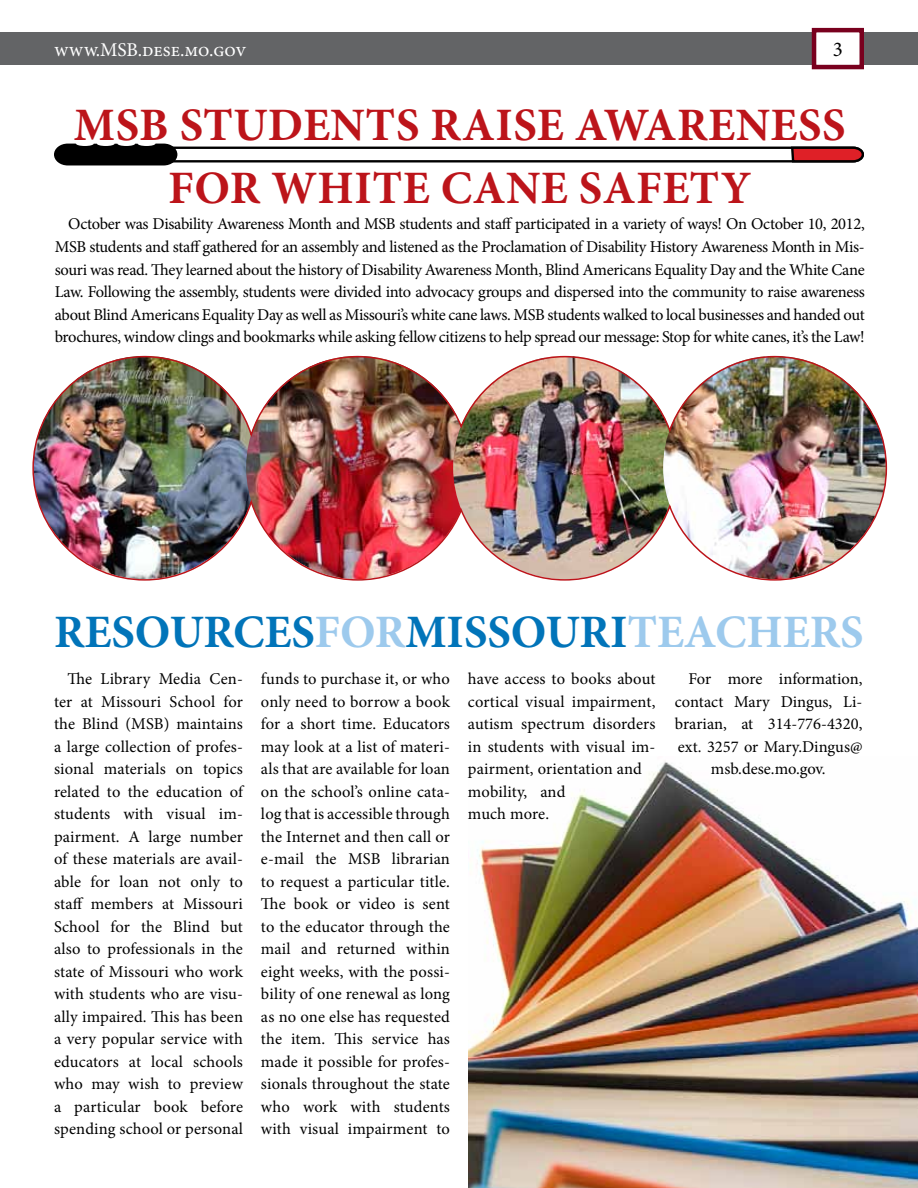
<style>
.page{position:relative;width:918px;height:1188px;background:#fff}
.page>*{position:absolute;margin:0;border:0;box-sizing:border-box;transform-origin:0 0}
.t1{font:700 46.5px "Minion Pro";letter-spacing:.01em;color:#bc141a}
.t2{font:700 46.5px "Minion Pro";letter-spacing:-.005em;color:#0174b9}
.t3{font:21px "Minion Pro";color:#000}
.t4{font:19.5px "Minion Pro";color:#fff}
.t5{font:16.5px/22.5px "Minion Pro";color:#000;text-align:justify}
.s1{color:#9dcaed}
</style>
<div class="page">
<img style="left:469px;top:762px;width:449px;height:426px">
<div style="left:0;top:32px;width:918px;height:33px;background:#636466"></div>
<svg style="left:811px;top:27px;width:53px;height:43px;background:#d0a7b1"></svg>
<img style="left:32px;top:355px;width:856px;height:226px">
<svg style="left:54px;top:144px;width:810px;height:21px"></svg>
<p class="t4" style="left:54px;top:36px;width:194px">www.MSB.dese.mo.gov</p>
<p class="t3" style="left:833px;top:35px;width:12px">3</p>
<h1 class="t1" style="left:74px;top:92px;width:261px">MSB STUDENT</h1>
<h1 class="t1" style="left:396px;top:92px;width:343px">S RAISE AWARENE</h1>
<h1 class="t1" style="left:798px;top:92px;width:49px">SS</h1>
<h1 class="t1" style="left:168px;top:155px;width:212px">FOR WHITE</h1>
<h1 class="t1" style="left:441px;top:155px;width:312px">CANE SAFETY</h1>
<p class="t5" style="left:55px;top:213px;width:812px;text-indent:13px">October was Disability Awareness Month and MSB students and staff participated in a variety of ways! On October 10, 2012, MSB students and staff gathered for an assembly and listened as the Proclamation of Disability History Awareness Month in Mis&shy;souri was read. They learned about the history of Disability Awareness Month, Blind Americans Equality Day and the White Cane Law. Following the assembly, students were divided into advocacy groups and dispersed into the community to raise awareness about Blind Americans Equality Day as well as Missouri’s white cane laws. MSB students walked to local businesses and handed out brochures, window clings and bookmarks while asking fellow citizens to help spread our message: Stop for white canes, it’s the Law!</p>
<h1 class="t2" style="left:54px;top:599px;width:811px">RESOURCES<span class="s1">FOR</span>MISSOURI<span class="s1">TEACHERS</span></h1>
<p class="t5" style="left:54px;top:668px;width:191px;text-indent:13px">The Library Media Cen&shy;ter at Missouri School for the Blind (MSB) maintains a large collection of profes&shy;sional materials on topics related to the education of students with visual im&shy;pairment. A large number of these materials are avail&shy;able for loan not only to staff members at Missouri School for the Blind but also to professionals in the state of Missouri who work with students who are visu&shy;ally impaired. This has been a very popular service with educators at local schools who may wish to preview a particular book before spending school or personal</p>
<p class="t5" style="left:261px;top:668px;width:191px">funds to purchase it, or who only need to borrow a book for a short time. Educators may look at a list of materi&shy;als that are available for loan on the school’s online cata&shy;log that is accessible through the Internet and then call or e-mail the MSB librarian to request a particular title.<br>The book or video is sent to the educator through the mail and returned within eight weeks, with the possi&shy;bility of one renewal as long as no one else has requested the item. This service has made it possible for profes&shy;sionals throughout the state who work with students with visual impairment to</p>
<p class="t5" style="left:468px;top:668px;width:189px;text-align:left">have access to books about cortical visual impairment, autism spectrum disorders in students with visual im&shy;pairment, orientation and mobility, and<br>much more.</p>
<p class="t5" style="left:688px;top:668px;width:175px">For more information,</p>
<p class="t5" style="left:675px;top:690px;width:189px">contact Mary Dingus, Li-</p>
<p class="t5" style="left:675px;top:713px;width:189px">brarian, at 314-776-4320,</p>
<p class="t5" style="left:678px;top:735px;width:186px">ext. 3257 or Mary.Dingus@</p>
<p class="t5" style="left:711px;top:758px;width:116px">msb.dese.mo.gov.</p>
</div>
